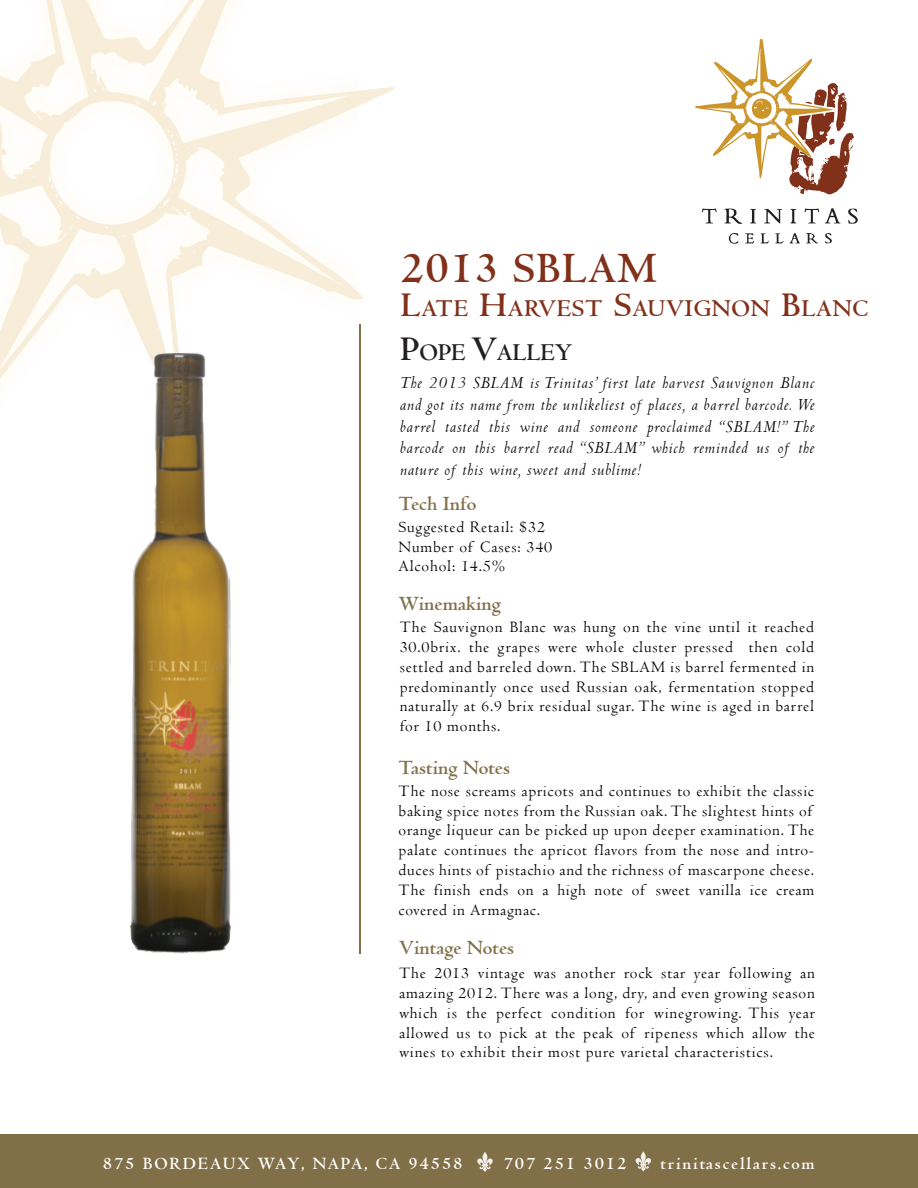
<style>
.page{position:relative;width:918px;height:1188px;background:#fff}
.page>*{position:absolute;margin:0;border:0;box-sizing:border-box;transform-origin:0 0}
.t1{font:700 45px "Centaur";letter-spacing:.03em;color:#813019}
.t2{font:700 25.2px/43.5px "Centaur";letter-spacing:.03em;color:#813019}
.t3{font:700 21px "Centaur";color:#816f48}
.t4{font:italic 18px/21.6px "Centaur";letter-spacing:.05em;color:#040504;text-align:justify}
.t5{font:700 18px "Centaur";letter-spacing:.1em;color:#fff}
.t6{font:16.5px/19.8px "Centaur";letter-spacing:.04em;color:#040504;text-align:justify}
.t7{font:16.5px/19.8px "Centaur";letter-spacing:.05em;color:#040503}
.s1{font-size:36px}
.s2{font-size:36px;color:#231f20}
.s3{color:#231f20}
</style>
<div class="page">
<div style="left:0;top:1135px;width:918px;height:53px;background:#816f48"></div>
<hr style="left:359px;top:324px;width:1px;height:630px;background:#816f48">
<svg style="left:0;top:0;width:394px;height:379px"></svg>
<img style="left:130px;top:312px;width:60px;height:41px">
<svg style="left:848px;top:208px;width:10px;height:16px"></svg>
<svg style="left:724px;top:208px;width:117px;height:36px"></svg>
<svg style="left:695px;top:39px;width:159px;height:155px"></svg>
<svg style="left:702px;top:209px;width:15px;height:14px"></svg>
<svg style="left:477px;top:1152px;width:16px;height:20px"></svg>
<svg style="left:636px;top:1151px;width:15px;height:21px"></svg>
<img style="left:125px;top:353px;width:109px;height:601px">
<h1 class="t1" style="left:401px;top:241px;width:258px">2013 SBLAM</h1>
<h2 class="t2" style="left:401px;top:287px;width:469px"><span class="s1">L</span>ATE <span class="s1">H</span>ARVEST <span class="s1">S</span>AUVIGNON <span class="s1">B</span>LANC<br><span class="s2">P</span><span class="s3">OPE</span> <span class="s2">V</span><span class="s3">ALLEY</span></h2>
<p class="t4" style="left:400px;top:372px;width:416px">The 2013 SBLAM is Trinitas’ first late harvest Sauvignon Blanc and got its name from the unlikeliest of places, a barrel barcode. We barrel tasted this wine and someone proclaimed “SBLAM!” The barcode on this barrel read “SBLAM” which reminded us of the nature of this wine, sweet and sublime!</p>
<p class="t3" style="left:398px;top:491px;width:79px">Tech Info</p>
<p class="t7" style="left:399px;top:517px;width:155px">Suggested Retail: $32<br>Number of Cases: 340<br>Alcohol: 14.5%</p>
<p class="t3" style="left:398px;top:591px;width:104px">Winemaking</p>
<p class="t6" style="left:400px;top:617px;width:416px">The Sauvignon Blanc was hung on the vine until it reached 30.0brix. the grapes were whole cluster pressed then cold settled and barreled down. The SBLAM is barrel fermented in predominantly once used Russian oak, fermentation stopped naturally at 6.9 brix residual sugar. The wine is aged in barrel for 10 months.</p>
<p class="t3" style="left:398px;top:754px;width:113px">Tasting Notes</p>
<p class="t6" style="left:399px;top:781px;width:417px">The nose screams apricots and continues to exhibit the classic baking spice notes from the Russian oak. The slightest hints of orange liqueur can be picked up upon deeper examination. The palate continues the apricot flavors from the nose and intro&shy;duces hints of pistachio and the richness of mascarpone cheese.<br>The finish ends on a high note of sweet vanilla ice cream covered in Armagnac.</p>
<p class="t3" style="left:399px;top:935px;width:117px">Vintage Notes</p>
<p class="t7" style="left:399px;top:963px;width:417px;text-align:justify">The 2013 vintage was another rock star year following an amazing 2012. There was a long, dry, and even growing season which is the perfect condition for winegrowing. This year allowed us to pick at the peak of ripeness which allow the wines to exhibit their most pure varietal characteristics.</p>
<p class="t5" style="left:103px;top:1152px;width:361px">875 BORDEAUX WAY, NAPA, CA 94558</p>
<p class="t5" style="left:504px;top:1152px;width:124px">707 251 3012</p>
<p class="t5" style="left:661px;top:1152px;width:156px">trinitascellars.com</p>
</div>
